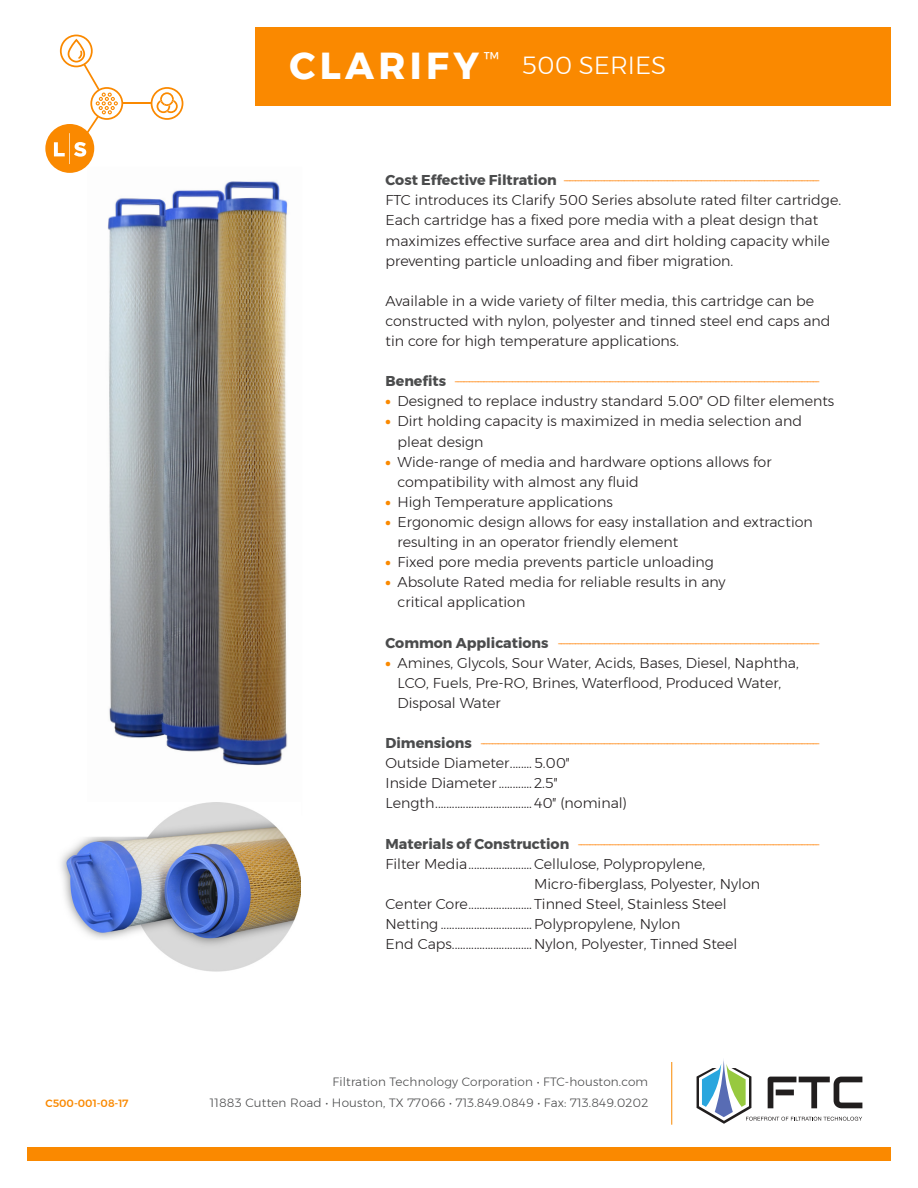
<style>
.page{position:relative;width:918px;height:1188px;background:#fff}
.page>*{position:absolute;margin:0;border:0;box-sizing:border-box;transform-origin:0 0}
.t1{font:300 24.75px "Montserrat";color:#fff}
.t2{font:300 14.25px/20.1px "Montserrat";color:#231f20}
.t3{font:14.25px "Montserrat";color:#ff9b37}
.t4{font:300 12px "Montserrat";letter-spacing:.015em;color:#4b4c4d}
.t5{font:500 10.5px "Montserrat";color:#fa8900}
.s1{font-weight:700;font-size:37.5px}
.s2{font-weight:700;color:#4b4c4d}
.s3{font-weight:400;color:#ff9b37}
.s4{font-weight:900;color:#fa8900}
</style>
<div class="page">
<img style="left:107px;top:181px;width:181px;height:585px">
<img style="left:61px;top:802px;width:239px;height:170px">
<div style="left:27px;top:1148px;width:864px;height:13px;background:#fa8900"></div>
<svg style="left:697px;top:1059px;width:165px;height:65px"></svg>
<hr style="left:671px;top:1062px;width:1px;height:63px;background:#fa8900">
<div style="left:256px;top:27px;width:635px;height:79px;background:#fa8900"></div>
<div style="left:151px;top:87px;width:32px;height:33px;border:2px solid #fa8900;border-radius:50%"></div>
<svg style="left:45px;top:34px;width:133px;height:139px"></svg>
<p class="t5" style="left:45px;top:1095px;width:85px">C500-001-08-17</p>
<p class="t1" style="left:289px;top:47px;width:378px"><span class="s1">CLARIFY</span> <sup>™</sup> 500 SERIES</p>
<p class="t2" style="left:386px;top:170px;width:457px"><span class="s2">Co s t E f fe c t i ve F i l t ra t i o n</span> <span class="s3">----------------------------------------------------------------------------------------- </span>FTC introduces its Clarify 500 Series absolute rated filter cartridge.<br>Each cartridge has a fixed pore media with a pleat design that maximizes effective surface area and dirt holding capacity while preventing particle unloading and fiber migration.</p>
<p class="t2" style="left:386px;top:291px;width:446px">Available in a wide variety of filter media, this cartridge can be constructed with nylon, polyester and tinned steel end caps and tin core for high temperature applications.</p>
<p class="t3" style="left:386px;top:370px;width:436px"><span class="s2">B e n e fi t s</span> -------------------------------------------------------------------------------------------------------------------------------</p>
<p class="t2" style="left:386px;top:391px;width:450px"><span class="s4">•</span> Designed to replace industry standard 5.00″ OD filter elements</p>
<p class="t2" style="left:398px;top:411px;width:406px;text-indent:-12px"><span class="s4">•</span> Dirt holding capacity is maximized in media selection and pleat design</p>
<p class="t2" style="left:398px;top:451px;width:376px;text-indent:-12px"><span class="s4">•</span> Wide-range of media and hardware options allows for compatibility with almost any fluid</p>
<p class="t2" style="left:386px;top:492px;width:229px"><span class="s4">•</span> High Temperature applications</p>
<p class="t2" style="left:398px;top:512px;width:417px;text-indent:-12px"><span class="s4">•</span> Ergonomic design allows for easy installation and extraction resulting in an operator friendly element</p>
<p class="t2" style="left:386px;top:552px;width:330px"><span class="s4">•</span> Fixed pore media prevents particle unloading</p>
<p class="t2" style="left:398px;top:572px;width:330px;text-indent:-12px"><span class="s4">•</span> Absolute Rated media for reliable results in any critical application</p>
<p class="t3" style="left:386px;top:632px;width:436px"><span class="s2">Co m m o n A p p l i c a t i o n s</span> -------------------------------------------------------------------------------------------</p>
<p class="t2" style="left:398px;top:652px;width:403px;text-indent:-12px"><span class="s4">•</span> Amines, Glycols, Sour Water, Acids, Bases, Diesel, Naphtha,<br>LCO, Fuels, Pre-RO, Brines, Waterflood, Produced Water,<br>Disposal Water</p>
<p class="t3" style="left:386px;top:732px;width:436px"><span class="s2">D i m e n s i o n s</span> ----------------------------------------------------------------------------------------------------------------------</p>
<p class="t2" style="left:386px;top:753px;width:186px">Outside Diameter........5.00″</p>
<p class="t2" style="left:386px;top:773px;width:174px">Inside Diameter ............2.5″</p>
<p class="t2" style="left:386px;top:793px;width:243px">Length...................................40″ (nominal)</p>
<p class="t3" style="left:386px;top:833px;width:436px"><span class="s2">M a t e r i a l s o f Co n s t r u c t i o n</span> ------------------------------------------------------------------------------------</p>
<p class="t2" style="left:386px;top:853px;width:321px">Filter Media.......................Cellulose, Polypropylene,</p>
<p class="t2" style="left:534px;top:873px;width:228px">Micro-fiberglass, Polyester, Nylon</p>
<p class="t2" style="left:386px;top:894px;width:343px">Center Core....................... Tinned Steel, Stainless Steel</p>
<p class="t2" style="left:386px;top:914px;width:296px">Netting .................................Polypropylene, Nylon</p>
<p class="t2" style="left:386px;top:934px;width:353px">End Caps.............................Nylon, Polyester, Tinned Steel</p>
<p class="t4" style="left:333px;top:1073px;width:317px">Filtration Technology Corporation • FTC-houston.com</p>
<p class="t4" style="left:210px;top:1093px;width:440px">11883 Cutten Road • Houston, TX 77066 • 713.849.0849 • Fax: 713.849.0202</p>
</div>
